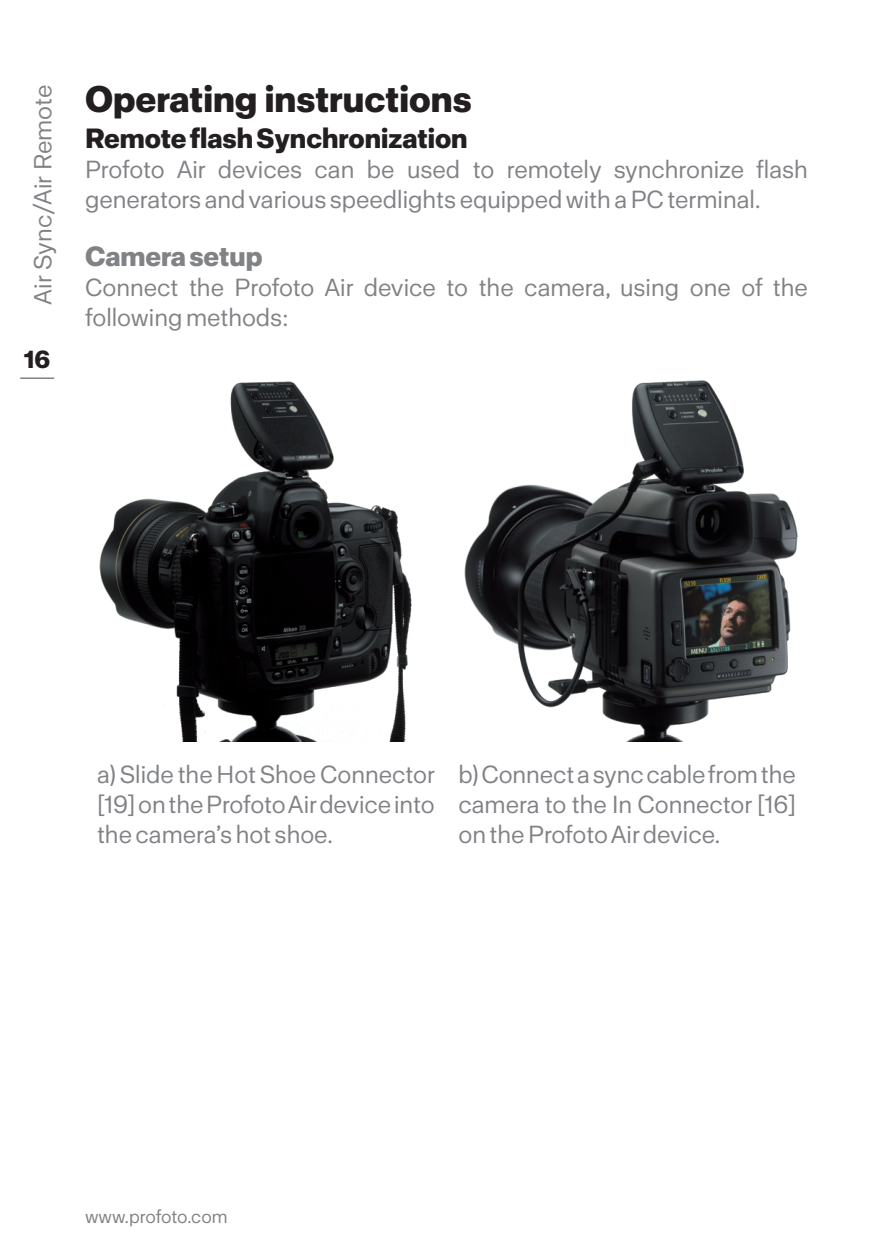
<style>
.page{position:relative;width:893px;height:1259px;background:#fff}
.page>*{position:absolute;margin:0;border:0;box-sizing:border-box;transform-origin:0 0}
.t1{font:700 36px "Profoto Sans";color:#231f20}
.t2{font:700 27px "Profoto Sans";color:#231f20}
.t3{font:700 27px "Profoto Sans";color:#808285}
.t4{font:24px/30px "Profoto Sans";color:#808285}
.t5{font:700 24px "Profoto Sans";color:#231f20}
.t6{font:18px "Profoto Sans";letter-spacing:-.005em;color:#808285}
</style>
<div class="page">
<hr style="left:20px;top:377px;width:34px;height:2px;background:#808285">
<img style="left:99px;top:381px;width:313px;height:360px">
<img style="left:464px;top:380px;width:334px;height:361px">
<p class="t4" style="left:28px;top:305px;width:221px;rotate:-90deg">Air Sync/Air Remote</p>
<p class="t5" style="left:24px;top:344px;width:28px">16</p>
<h1 class="t1" style="left:85px;top:78px;width:388px">Operating instructions</h1>
<p class="t2" style="left:85px;top:122px;width:384px">Remote flash Synchronization</p>
<p class="t4" style="left:85px;top:154px;width:724px">Profoto Air devices can be used to remotely synchronize flash generators and various speedlights equipped with a PC terminal.</p>
<p class="t3" style="left:85px;top:240px;width:179px">Camera setup</p>
<p class="t4" style="left:85px;top:272px;width:724px">Connect the Profoto Air device to the camera, using one of the following methods:</p>
<p class="t4" style="left:97px;top:759px;width:339px;text-align:justify">a) Slide the Hot Shoe Connector [19] on the Profoto Air device into the camera’s hot shoe.</p>
<p class="t4" style="left:458px;top:759px;width:339px;text-align:justify">b) Connect a sync cable from the camera to the In Connector [16] on the Profoto Air device.</p>
<p class="t6" style="left:85px;top:1206px;width:144px">www.profoto.com</p>
</div>
